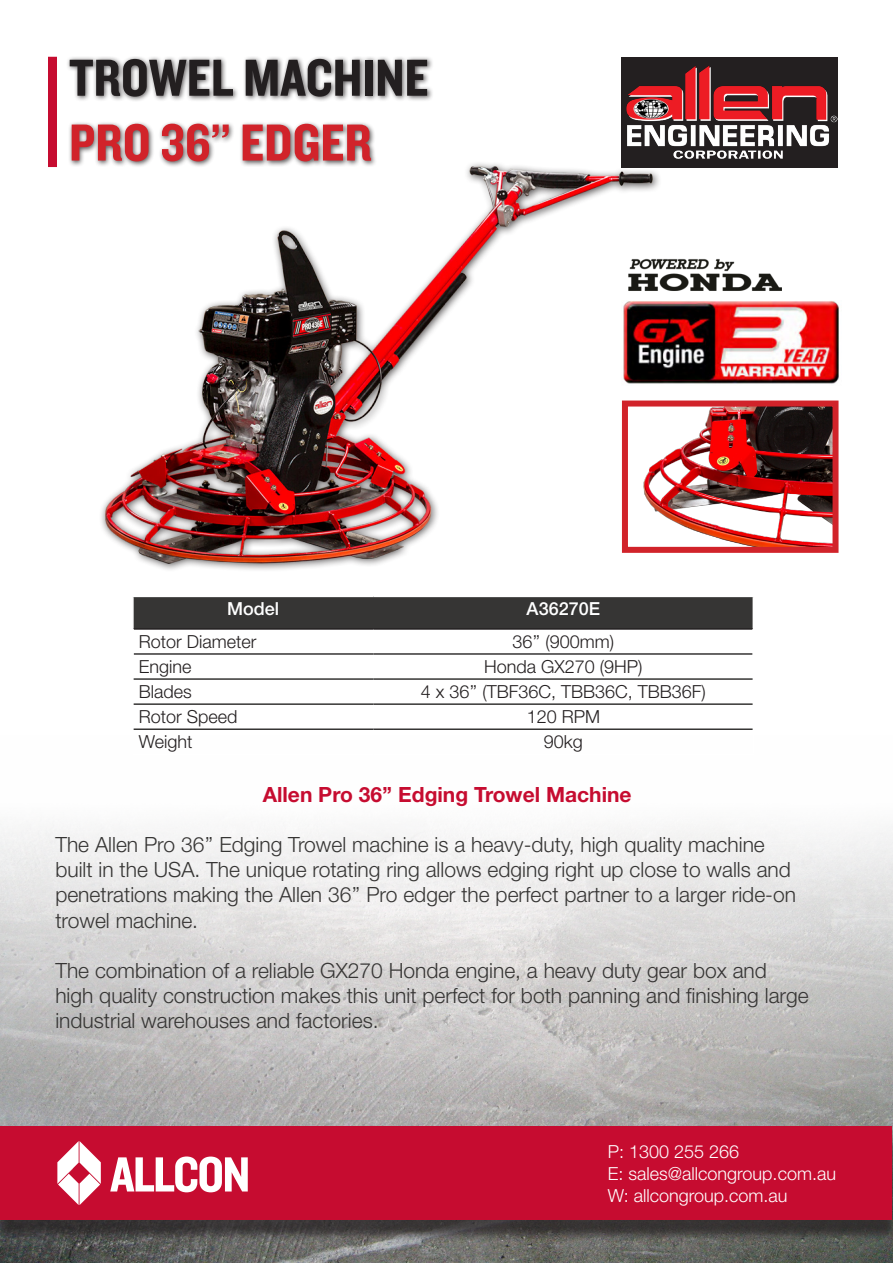
<style>
.page{position:relative;width:893px;height:1263px;background:#fff}
.page>*{position:absolute;margin:0;border:0;box-sizing:border-box;transform-origin:0 0}
.t1{font:54px "Knockout HTF50 Welterweight";color:#231f20}
.t2{font:54px "Knockout HTF50 Welterweight";color:#d1232a}
.t3{font:300 21px/25.2px "Helvetica Neue LT Std";color:#363534}
.t4{font:700 21px "Helvetica Neue LT Std";color:#c60c30}
.t5{font:300 18px "Helvetica Neue LT Std";color:#231f20}
.t6{font:300 18px "Helvetica Neue LT Std";color:#fff}
.t7{font:500 18px "Helvetica Neue LT Std";color:#fff}
</style>
<div class="page">
<img style="left:0;top:825px;width:893px;height:438px">
<div style="left:0;top:1133px;width:893px;height:110px;background:#231f20;opacity:.75"></div>
<div style="left:1px;top:1126px;width:891px;height:94px;background:#c60c30"></div>
<svg style="left:110px;top:1156px;width:138px;height:36px"></svg>
<svg style="left:57px;top:1141px;width:44px;height:64px"></svg>
<svg style="left:133px;top:596px;width:620px;height:134px"></svg>
<hr style="left:134px;top:678px;width:239px;height:2px;background:#363534">
<hr style="left:373px;top:678px;width:380px;height:2px;background:#363534">
<hr style="left:134px;top:703px;width:239px;height:2px;background:#363534">
<hr style="left:373px;top:703px;width:380px;height:2px;background:#363534">
<hr style="left:134px;top:728px;width:239px;height:2px;background:#363534">
<hr style="left:373px;top:728px;width:380px;height:2px;background:#363534">
<img style="left:712px;top:301px;width:127px;height:83px">
<img style="left:712px;top:259px;width:69px;height:32px">
<img style="left:621px;top:57px;width:216px;height:111px">
<img style="left:101px;top:151px;width:611px;height:419px">
<img style="left:629px;top:407px;width:202px;height:139px">
<div style="left:622px;top:400px;width:216px;height:153px;border:6px solid #d1232a"></div>
<div style="left:66px;top:56px;width:368px;height:112px;background:#231f20;opacity:.75"></div>
<div style="left:48px;top:57px;width:9px;height:110px;background:#c60c30"></div>
<p class="t1" style="left:69px;top:50px;width:361px">TROWEL MACHINE</p>
<p class="t2" style="left:69px;top:114px;width:304px">PRO 36’’ EDGER</p>
<p class="t7" style="left:227px;top:598px;width:54px">Model</p>
<p class="t7" style="left:527px;top:598px;width:75px">A36270E</p>
<p class="t5" style="left:139px;top:630px;width:119px">Rotor Diameter</p>
<p class="t5" style="left:513px;top:630px;width:103px">36’’ (900mm)</p>
<p class="t5" style="left:139px;top:655px;width:54px">Engine</p>
<p class="t5" style="left:484px;top:655px;width:160px">Honda GX270 (9HP)</p>
<p class="t5" style="left:139px;top:681px;width:55px">Blades</p>
<p class="t5" style="left:421px;top:681px;width:287px">4 x 36’’ (TBF36C, TBB36C, TBB36F)</p>
<p class="t5" style="left:139px;top:706px;width:100px">Rotor Speed</p>
<p class="t5" style="left:527px;top:706px;width:75px">120 RPM</p>
<p class="t5" style="left:139px;top:731px;width:55px">Weight</p>
<p class="t5" style="left:544px;top:731px;width:41px">90kg</p>
<p class="t4" style="left:263px;top:781px;width:370px">Allen Pro 36’’ Edging Trowel Machine</p>
<p class="t3" style="left:55px;top:831px;width:742px">The Allen Pro 36’’ Edging Trowel machine is a heavy-duty, high quality machine built in the USA. The unique rotating ring allows edging right up close to walls and penetrations making the Allen 36’’ Pro edger the perfect partner to a larger ride-on trowel machine.</p>
<p class="t3" style="left:55px;top:957px;width:755px">The combination of a reliable GX270 Honda engine, a heavy duty gear box and high quality construction makes this unit perfect for both panning and finishing large industrial warehouses and factories.</p>
<p class="t6" style="left:608px;top:1141px;width:133px">P: 1300 255 266</p>
<p class="t6" style="left:608px;top:1162px;width:230px">E: sales@allcongroup.com.au</p>
<p class="t6" style="left:608px;top:1184px;width:181px">W: allcongroup.com.au</p>
</div>
